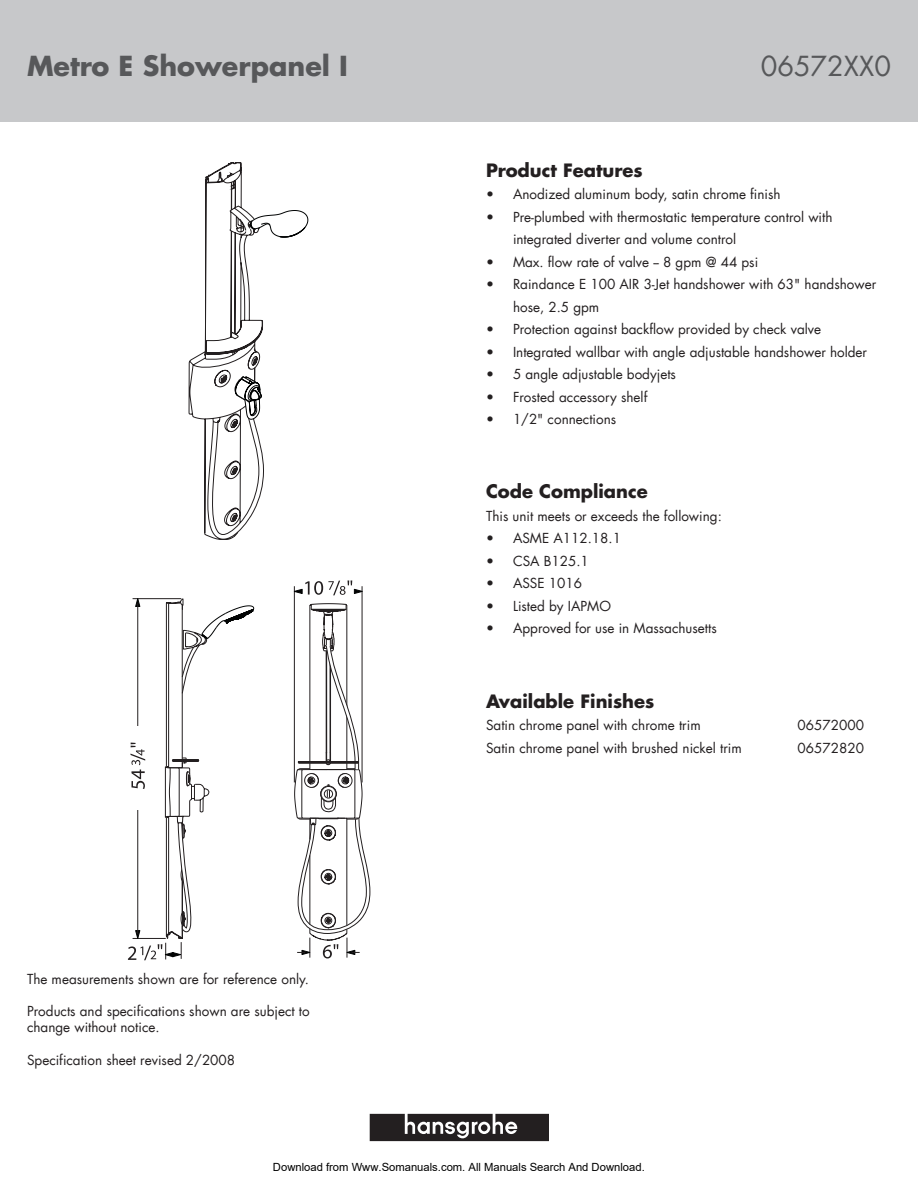
<style>
.page{position:relative;width:918px;height:1188px;background:#fff}
.page>*{position:absolute;margin:0;border:0;box-sizing:border-box;transform-origin:0 0}
.hansgrohe_product_na{font:700 27px "Futura LT";color:#57585a}
.hansgrohe_product_nu{font:27px "Futura LT";color:#57585a}
.subject_heading{font:700 18px "Futura LT";color:#231f20}
.bullet_point{font:13.5px/22.5px "Futura LT";color:#231f20}
.detail{font:13.5px "Futura LT";color:#231f20}
.t1{font:11.25px "Arial";color:#000}
</style>
<div class="page">
<div style="left:0;top:0;width:918px;height:121px;background:#c7c8ca"></div>
<svg style="left:370px;top:1114px;width:178px;height:27px;background:#464344"></svg>
<svg style="left:189px;top:162px;width:119px;height:378px"></svg>
<svg style="left:128px;top:580px;width:242px;height:380px"></svg>
<p class="hansgrohe_product_na" style="left:27px;top:48px;width:322px">Metro E Showerpanel I</p>
<p class="hansgrohe_product_nu" style="left:761px;top:49px;width:132px">06572XX0</p>
<p class="subject_heading" style="left:486px;top:158px;width:158px">Product Features</p>
<p class="bullet_point" style="left:513px;top:183px;width:269px">Anodized aluminum body, satin chrome finish</p>
<p class="bullet_point" style="left:513px;top:206px;width:321px">Pre-plumbed with thermostatic temperature control with integrated diverter and volume control</p>
<p class="bullet_point" style="left:513px;top:251px;width:247px">Max. flow rate of valve -- 8 gpm @ 44 psi</p>
<p class="bullet_point" style="left:513px;top:273px;width:365px">Raindance E 100 AIR 3-Jet handshower with 63" handshower hose, 2.5 gpm</p>
<p class="bullet_point" style="left:513px;top:318px;width:310px">Protection against backflow provided by check valve</p>
<p class="bullet_point" style="left:513px;top:341px;width:356px">Integrated wallbar with angle adjustable handshower holder</p>
<p class="bullet_point" style="left:513px;top:363px;width:164px">5 angle adjustable bodyjets</p>
<p class="bullet_point" style="left:513px;top:386px;width:136px">Frosted accessory shelf</p>
<p class="bullet_point" style="left:513px;top:408px;width:105px">1/2" connections</p>
<p class="bullet_point" style="left:486px;top:183px;width:9px">• •</p>
<p class="bullet_point" style="left:486px;top:251px;width:9px">• •</p>
<p class="bullet_point" style="left:486px;top:318px;width:9px;text-align:justify">• • • • •</p>
<p class="subject_heading" style="left:486px;top:480px;width:163px">Code Compliance</p>
<p class="detail" style="left:486px;top:507px;width:237px">This unit meets or exceeds the following:</p>
<p class="bullet_point" style="left:513px;top:527px;width:110px">ASME A112.18.1</p>
<p class="bullet_point" style="left:513px;top:550px;width:77px">CSA B125.1</p>
<p class="bullet_point" style="left:513px;top:572px;width:71px">ASSE 1016</p>
<p class="bullet_point" style="left:513px;top:595px;width:100px">Listed by IAPMO</p>
<p class="bullet_point" style="left:513px;top:617px;width:205px">Approved for use in Massachusetts</p>
<p class="bullet_point" style="left:486px;top:527px;width:9px;text-align:justify">• • • • •</p>
<p class="bullet_point" style="left:27px;top:968px;width:284px">The measurements shown are for reference only.</p>
<p class="bullet_point" style="left:27px;top:1003px;width:284px;line-height:16.2px">Products and specifications shown are subject to change without notice.</p>
<p class="bullet_point" style="left:27px;top:1049px;width:210px">Specification sheet revised 2/2008</p>
<p class="subject_heading" style="left:486px;top:689px;width:170px">Available Finishes</p>
<p class="detail" style="left:486px;top:716px;width:216px">Satin chrome panel with chrome trim</p>
<p class="detail" style="left:797px;top:716px;width:68px">06572000</p>
<p class="detail" style="left:486px;top:739px;width:257px">Satin chrome panel with brushed nickel trim</p>
<p class="detail" style="left:797px;top:739px;width:68px">06572820</p>
<p class="t1" style="left:273px;top:1160px;width:373px">Download from Www.Somanuals.com. All Manuals Search And Download.</p>
</div>
